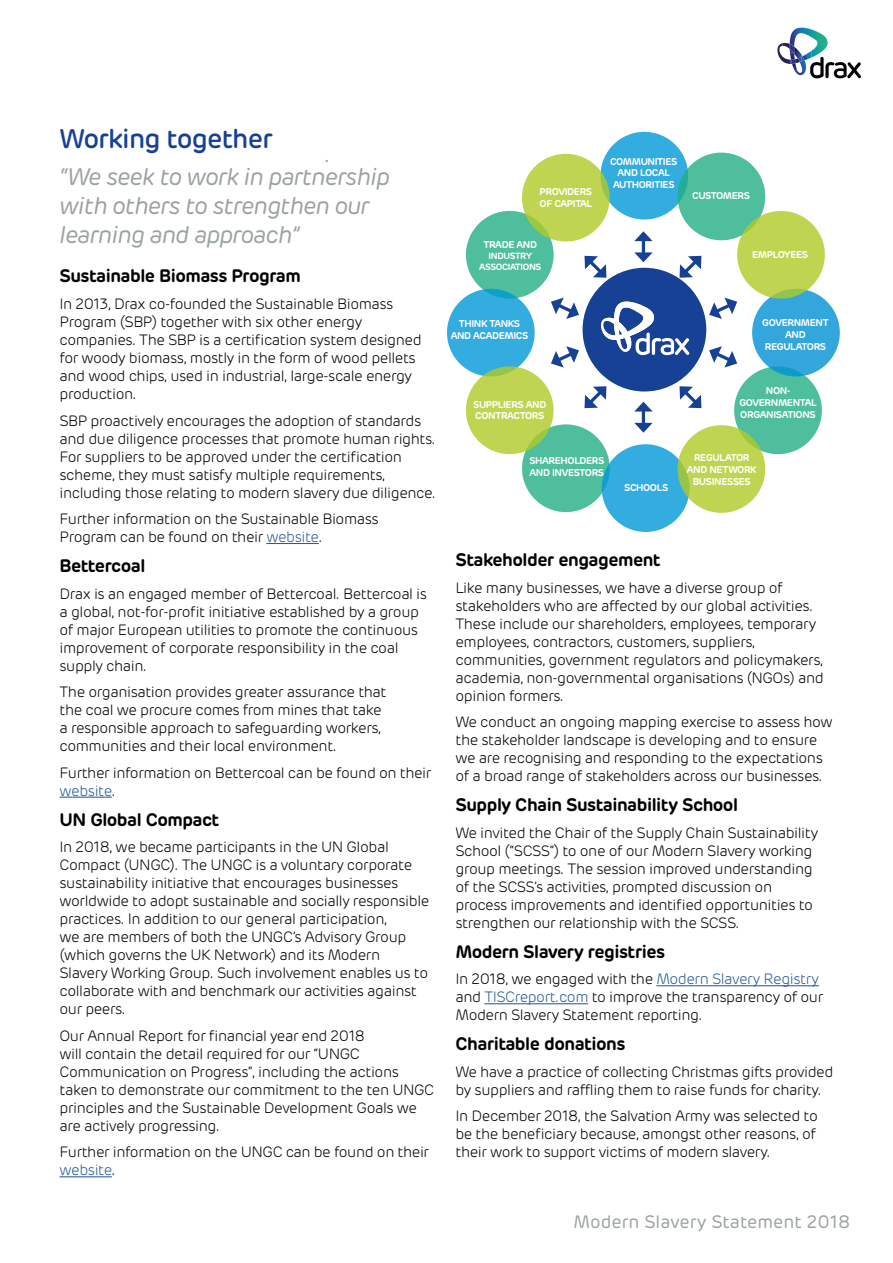
<style>
.page{position:relative;width:893px;height:1263px;background:#fff}
.page>*{position:absolute;margin:0;border:0;box-sizing:border-box;transform-origin:0 0}
.t1{font:500 27px "Rubrik";letter-spacing:-.03em;color:#164194}
.t2{font:italic 24px/28.8px "Rubrik";letter-spacing:-.03em;color:#9aa39c}
.t3{font:600 18px "Rubrik";letter-spacing:-.03em;color:#000}
.t4{font:18px "Rubrik";color:#9aa39c}
.t5{font:300 15px/18px "Rubrik";letter-spacing:-.03em;color:#000}
.t6{font:600 9.75px/11.7px "Rubrik";letter-spacing:-.04em;color:#fff;text-align:center}
.t7{font:600 9px/10.8px "Rubrik";letter-spacing:-.04em;color:#fff;text-align:center}
.s1{color:#275b9b}
</style>
<div class="page">
<svg style="left:777px;top:28px;width:84px;height:50px"></svg>
<hr style="left:266px;top:543px;width:53px;height:1px;background:#275b9b">
<hr style="left:60px;top:797px;width:52px;height:1px;background:#275b9b">
<hr style="left:60px;top:1176px;width:52px;height:1px;background:#275b9b">
<hr style="left:656px;top:985px;width:163px;height:1px;background:#275b9b">
<hr style="left:484px;top:1003px;width:104px;height:1px;background:#275b9b">
<div style="left:583px;top:268px;width:123px;height:123px;background:#164194;border-radius:50%"></div>
<svg style="left:601px;top:302px;width:88px;height:53px"></svg>
<div style="left:600px;top:132px;width:88px;height:88px;background:#33acdf;border-radius:50%"></div>
<div style="left:677px;top:153px;width:88px;height:87px;background:#4fbe9c;border-radius:50%"></div>
<div style="left:466px;top:211px;width:88px;height:88px;background:#4fbe9c;border-radius:50%"></div>
<div style="left:447px;top:289px;width:88px;height:87px;background:#33acdf;border-radius:50%"></div>
<div style="left:522px;top:424px;width:88px;height:88px;background:#4fbe9c;border-radius:50%"></div>
<div style="left:602px;top:444px;width:87px;height:88px;background:#33acdf;border-radius:50%"></div>
<div style="left:734px;top:366px;width:88px;height:88px;background:#4fbe9c;border-radius:50%"></div>
<div style="left:752px;top:289px;width:88px;height:87px;background:#33a7dc;border-radius:50%"></div>
<svg style="left:737px;top:211px;width:88px;height:88px;background:#bdd453"></svg>
<svg style="left:677px;top:425px;width:88px;height:88px;background:#bcd453"></svg>
<svg style="left:466px;top:366px;width:88px;height:88px;background:#bcd453"></svg>
<hr style="left:642px;top:238px;width:3px;height:17px;background:#164194">
<svg style="left:634px;top:252px;width:19px;height:10px"></svg>
<svg style="left:634px;top:231px;width:19px;height:10px"></svg>
<hr style="left:642px;top:409px;width:3px;height:17px;background:#164194">
<svg style="left:634px;top:402px;width:19px;height:10px"></svg>
<svg style="left:634px;top:423px;width:19px;height:10px"></svg>
<svg style="left:584px;top:256px;width:22px;height:22px"></svg>
<svg style="left:584px;top:386px;width:22px;height:22px"></svg>
<svg style="left:679px;top:256px;width:22px;height:22px"></svg>
<svg style="left:679px;top:386px;width:22px;height:22px"></svg>
<svg style="left:551px;top:298px;width:28px;height:21px"></svg>
<svg style="left:551px;top:346px;width:28px;height:22px"></svg>
<svg style="left:709px;top:298px;width:28px;height:21px"></svg>
<svg style="left:709px;top:346px;width:28px;height:22px"></svg>
<div style="left:522px;top:154px;width:88px;height:87px;background:#bfd552;border-radius:50%"></div>
<h1 class="t1" style="left:60px;top:122px;width:215px">Working together</h1>
<h2 class="t2" style="left:60px;top:163px;width:332px">“We seek to work in partnership with others to strengthen our learning and approach”</h2>
<p class="t6" style="left:610px;top:155px;width:69px">COMMUNITIES<br>AND LOCAL<br>AUTHORITIES</p>
<p class="t6" style="left:540px;top:186px;width:54px;text-align:left">PROVIDERS<br>OF CAPITAL</p>
<p class="t6" style="left:692px;top:190px;width:59px">CUSTOMERS</p>
<p class="t6" style="left:483px;top:239px;width:55px">TRADE AND</p>
<p class="t7" style="left:479px;top:250px;width:64px">INDUSTRY<br>ASSOCIATIONS</p>
<p class="t6" style="left:752px;top:248px;width:58px">EMPLOYEES</p>
<p class="t3" style="left:60px;top:265px;width:243px">Sustainable Biomass Program</p>
<p class="t5" style="left:60px;top:295px;width:364px">In 2013, Drax co-founded the Sustainable Biomass Program (SBP) together with six other energy companies. The SBP is a certification system designed for woody biomass, mostly in the form of wood pellets and wood chips, used in industrial, large-scale energy production.</p>
<p class="t5" style="left:60px;top:412px;width:378px">SBP proactively encourages the adoption of standards and due diligence processes that promote human rights.<br>For suppliers to be approved under the certification scheme, they must satisfy multiple requirements, including those relating to modern slavery due diligence.</p>
<p class="t5" style="left:60px;top:510px;width:321px">Further information on the Sustainable Biomass<br>Program can be found on their <span class="s1">website</span>.</p>
<p class="t3" style="left:60px;top:554px;width:87px">Bettercoal</p>
<p class="t5" style="left:60px;top:585px;width:369px">Drax is an engaged member of Bettercoal. Bettercoal is a global, not-for-profit initiative established by a group of major European utilities to promote the continuous improvement of corporate responsibility in the coal supply chain.</p>
<p class="t5" style="left:60px;top:683px;width:329px">The organisation provides greater assurance that the coal we procure comes from mines that take a responsible approach to safeguarding workers, communities and their local environment.</p>
<p class="t5" style="left:60px;top:764px;width:373px">Further information on Bettercoal can be found on their <span class="s1">website</span>.</p>
<p class="t3" style="left:60px;top:808px;width:161px">UN Global Compact</p>
<p class="t5" style="left:60px;top:838px;width:371px">In 2018, we became participants in the UN Global Compact (UNGC). The UNGC is a voluntary corporate sustainability initiative that encourages businesses worldwide to adopt sustainable and socially responsible practices. In addition to our general participation,<br>we are members of both the UNGC’s Advisory Group (which governs the UK Network) and its Modern Slavery Working Group. Such involvement enables us to collaborate with and benchmark our activities against our peers.</p>
<p class="t5" style="left:60px;top:1027px;width:376px">Our Annual Report for financial year end 2018<br>will contain the detail required for our “UNGC Communication on Progress”, including the actions taken to demonstrate our commitment to the ten UNGC principles and the Sustainable Development Goals we are actively progressing.</p>
<p class="t5" style="left:60px;top:1143px;width:371px">Further information on the UNGC can be found on their <span class="s1">website</span>.</p>
<p class="t6" style="left:762px;top:317px;width:68px">GOVERNMENT<br>AND<br>REGULATORS</p>
<p class="t6" style="left:739px;top:385px;width:79px">NON-<br>GOVERNMENTAL<br>ORGANISATIONS</p>
<p class="t6" style="left:451px;top:318px;width:79px">THINK TANKS<br>AND ACADEMICS</p>
<p class="t6" style="left:473px;top:398px;width:75px;text-align:left">SUPPLIERS AND<br>CONTRACTORS</p>
<p class="t6" style="left:687px;top:452px;width:71px">REGULATOR<br>AND NETWORK<br>BUSINESSES</p>
<p class="t6" style="left:529px;top:455px;width:77px;text-align:left">SHAREHOLDERS<br>AND INVESTORS</p>
<p class="t6" style="left:624px;top:482px;width:46px">SCHOOLS</p>
<p class="t3" style="left:455px;top:548px;width:207px">Stakeholder engagement</p>
<p class="t5" style="left:455px;top:579px;width:370px">Like many businesses, we have a diverse group of stakeholders who are affected by our global activities.<br>These include our shareholders, employees, temporary employees, contractors, customers, suppliers, communities, government regulators and policymakers, academia, non-governmental organisations (NGOs) and opinion formers.</p>
<p class="t5" style="left:455px;top:713px;width:379px">We conduct an ongoing mapping exercise to assess how the stakeholder landscape is developing and to ensure we are recognising and responding to the expectations of a broad range of stakeholders across our businesses.</p>
<p class="t3" style="left:455px;top:793px;width:284px">Supply Chain Sustainability School</p>
<p class="t5" style="left:455px;top:824px;width:364px">We invited the Chair of the Supply Chain Sustainability School (“SCSS”) to one of our Modern Slavery working group meetings. The session improved understanding of the SCSS’s activities, prompted discussion on process improvements and identified opportunities to strengthen our relationship with the SCSS.</p>
<p class="t3" style="left:455px;top:940px;width:211px">Modern Slavery registries</p>
<p class="t5" style="left:455px;top:970px;width:369px">In 2018, we engaged with the <span class="s1">Modern Slavery Registry </span>and <span class="s1">TISCreport.com</span> to improve the transparency of our<br>Modern Slavery Statement reporting.</p>
<p class="t3" style="left:455px;top:1032px;width:171px">Charitable donations</p>
<p class="t5" style="left:455px;top:1063px;width:379px">We have a practice of collecting Christmas gifts provided by suppliers and raffling them to raise funds for charity.</p>
<p class="t5" style="left:455px;top:1107px;width:364px;text-align:justify">In December 2018, the Salvation Army was selected to be the beneficiary because, amongst other reasons, of their work to support victims of modern slavery.</p>
<p class="t4" style="left:574px;top:1210px;width:278px">Modern Slavery Statement 2018</p>
</div>
